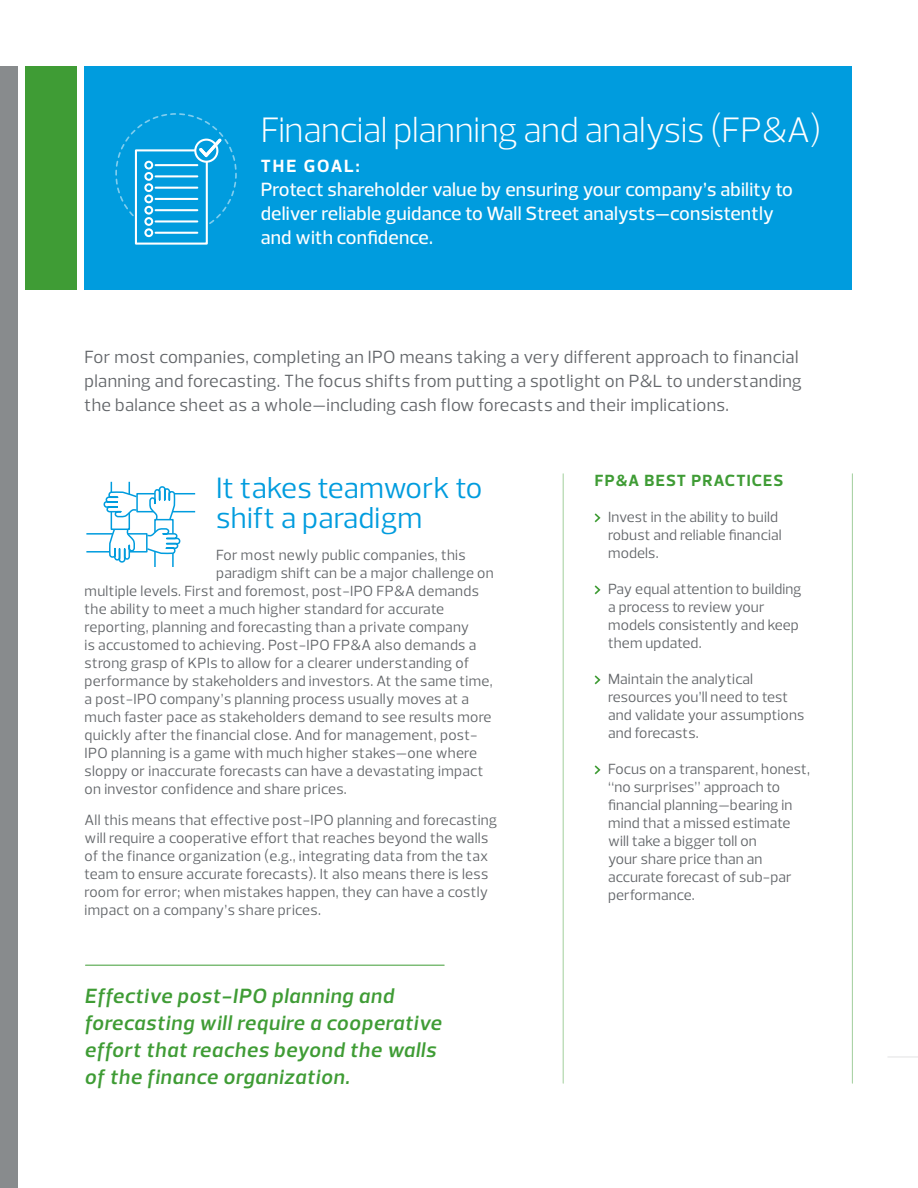
<style>
.page{position:relative;width:918px;height:1188px;background:#fff}
.page>*{position:absolute;margin:0;border:0;box-sizing:border-box;transform-origin:0 0}
.t1{font:300 36px "Prelo";letter-spacing:-.01em;color:#fff}
.BRF_H2{font:30px/30px "Prelo";letter-spacing:.01em;color:#009cde}
.RSM_IS_Body_Bullet{font:italic 600 21px/27px "Prelo";letter-spacing:.04em;color:#3f9c35}
.t2{font:500 19.5px/24px "Prelo";letter-spacing:.01em;color:#fff}
.BRF_Body{font:18px/24px "Prelo";letter-spacing:.02em;color:#63666a}
.t3{font:700 18px "Prelo";letter-spacing:.115em;color:#fff}
.BRF_Body-2{font:700 16.5px "Prelo";letter-spacing:.075em;color:#3f9c35}
.BRF_Body-3{font:15px/18px "Prelo";letter-spacing:.02em;color:#63666a}
.RSM_IS_Body_Bullet-2{font:15px/18px "Prelo";letter-spacing:.01em;color:#63666a}
</style>
<div class="page">
<div style="left:85px;top:66px;width:767px;height:224px;background:#009cde"></div>
<div style="left:26px;top:66px;width:51px;height:224px;background:#3f9c35"></div>
<div style="left:0;top:66px;width:18px;height:1122px;background:#888b8d"></div>
<hr style="left:888px;top:1057px;width:30px;height:1px;background:#c4c5c6">
<hr style="left:563px;top:474px;width:1px;height:609px;background:#3f9c35">
<hr style="left:852px;top:474px;width:1px;height:609px;background:#3f9c35">
<svg style="left:595px;top:513px;width:6px;height:9px"></svg>
<svg style="left:595px;top:585px;width:6px;height:9px"></svg>
<svg style="left:595px;top:675px;width:6px;height:9px"></svg>
<svg style="left:595px;top:765px;width:6px;height:9px"></svg>
<div style="left:135px;top:149px;width:73px;height:96px;background:#009cde;border:2px solid #fff"></div>
<svg style="left:143px;top:138px;width:80px;height:100px"></svg>
<svg style="left:86px;top:481px;width:110px;height:86px"></svg>
<hr style="left:86px;top:965px;width:358px;height:1px;background:#3f9c35">
<h1 class="t1" style="left:261px;top:108px;width:563px">Financial planning and analysis (FP&amp;A)</h1>
<h4 class="t3" style="left:261px;top:155px;width:101px">THE GOAL:</h4>
<h3 class="t2" style="left:261px;top:177px;width:534px">Protect shareholder value by ensuring your company’s ability to deliver reliable guidance to Wall Street analysts—consistently and with confidence.</h3>
<p class="BRF_Body" style="left:85px;top:345px;width:719px">For most companies, completing an IPO means taking a very different approach to financial planning and forecasting. The focus shifts from putting a spotlight on P&amp;L to understanding the balance sheet as a whole—including cash flow forecasts and their implications.</p>
<p class="BRF_H2" style="left:216px;top:473px;width:268px">It takes teamwork to shift a paradigm</p>
<p class="BRF_Body-3" style="left:216px;top:546px;width:251px">For most newly public companies, this</p>
<p class="BRF_Body-3" style="left:216px;top:564px;width:279px">paradigm shift can be a major challenge on</p>
<p class="BRF_Body-3" style="left:85px;top:582px;width:396px">multiple levels. First and foremost, post-IPO FP&amp;A demands</p>
<p class="BRF_Body-3" style="left:85px;top:600px;width:361px">the ability to meet a much higher standard for accurate</p>
<p class="BRF_Body-3" style="left:85px;top:618px;width:386px">reporting, planning and forecasting than a private company</p>
<p class="BRF_Body-3" style="left:85px;top:636px;width:393px">is accustomed to achieving. Post-IPO FP&amp;A also demands a</p>
<p class="BRF_Body-3" style="left:85px;top:654px;width:386px">strong grasp of KPIs to allow for a clearer understanding of</p>
<p class="BRF_Body-3" style="left:85px;top:672px;width:410px">performance by stakeholders and investors. At the same time,</p>
<p class="BRF_Body-3" style="left:85px;top:690px;width:386px">a post-IPO company’s planning process usually moves at a</p>
<p class="BRF_Body-3" style="left:85px;top:708px;width:408px">much faster pace as stakeholders demand to see results more</p>
<p class="BRF_Body-3" style="left:85px;top:726px;width:395px">quickly after the financial close. And for management, post-</p>
<p class="BRF_Body-3" style="left:85px;top:744px;width:394px">IPO planning is a game with much higher stakes—one where</p>
<p class="BRF_Body-3" style="left:85px;top:762px;width:400px">sloppy or inaccurate forecasts can have a devastating impact</p>
<p class="BRF_Body-3" style="left:85px;top:780px;width:264px">on investor confidence and share prices.</p>
<p class="BRF_Body-3" style="left:85px;top:811px;width:414px">All this means that effective post-IPO planning and forecasting will require a cooperative effort that reaches beyond the walls of the finance organization (e.g., integrating data from the tax team to ensure accurate forecasts). It also means there is less room for error; when mistakes happen, they can have a costly impact on a company’s share prices.</p>
<p class="RSM_IS_Body_Bullet" style="left:85px;top:982px;width:358px">Effective post-IPO planning and forecasting will require a cooperative effort that reaches beyond the walls of the finance organization.</p>
<p class="BRF_Body-2" style="left:595px;top:471px;width:190px">FP&amp;A BEST PRACTICES</p>
<p class="RSM_IS_Body_Bullet-2" style="left:608px;top:508px;width:175px">Invest in the ability to build robust and reliable financial models.</p>
<p class="RSM_IS_Body_Bullet-2" style="left:608px;top:580px;width:195px">Pay equal attention to building a process to review your models consistently and keep them updated.</p>
<p class="RSM_IS_Body_Bullet-2" style="left:608px;top:670px;width:198px">Maintain the analytical resources you’ll need to test and validate your assumptions and forecasts.</p>
<p class="RSM_IS_Body_Bullet-2" style="left:608px;top:760px;width:203px">Focus on a transparent, honest, “no surprises” approach to financial planning—bearing in mind that a missed estimate will take a bigger toll on<br>your share price than an accurate forecast of sub-par performance.</p>
</div>
